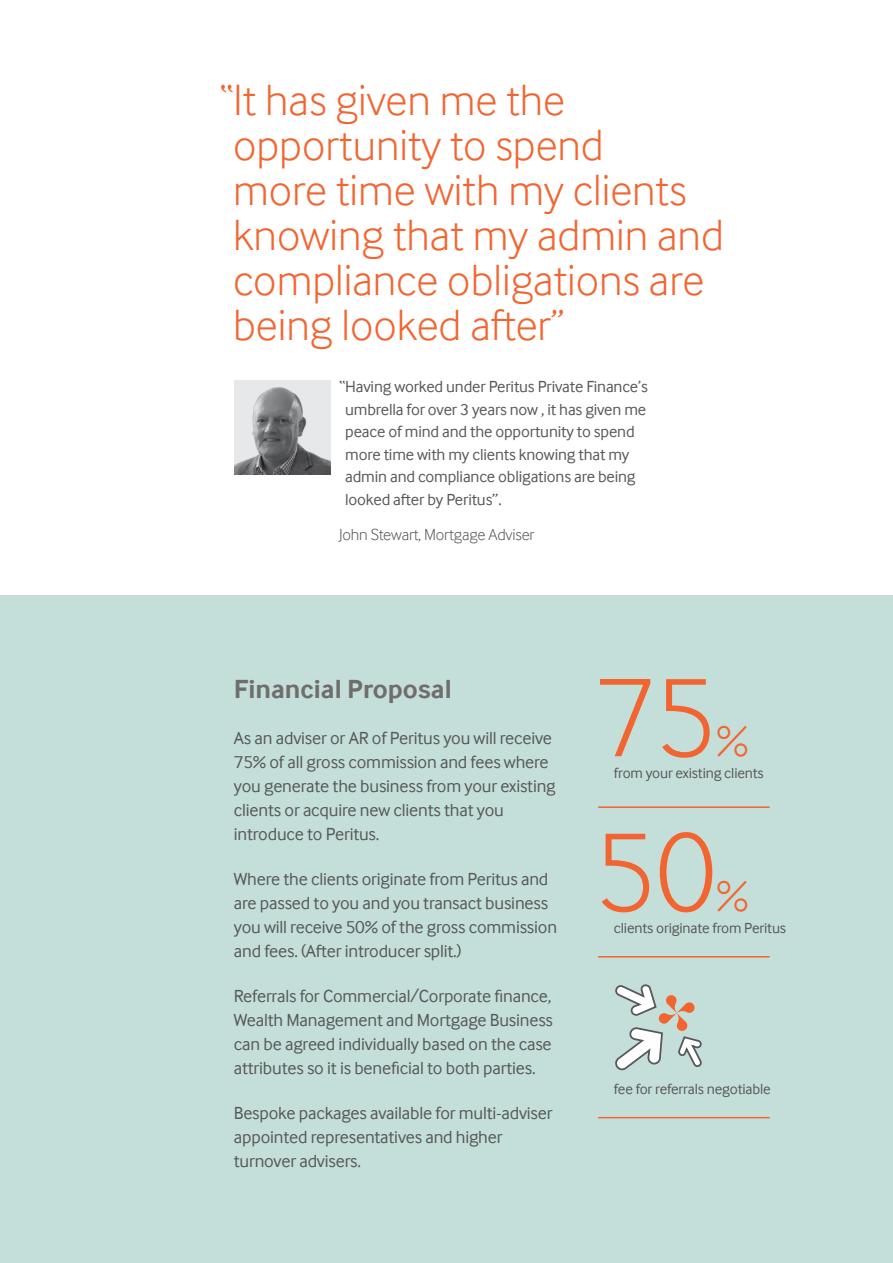
<style>
.page{position:relative;width:893px;height:1263px;background:#fff}
.page>*{position:absolute;margin:0;border:0;box-sizing:border-box;transform-origin:0 0}
.t1{font:300 117px "Inter Face";color:#f26531}
.t2{font:300 45px/45px "Inter Face";color:#f26531}
.t3{font:700 27px "Inter Face";color:#706e6d}
.t4{font:18px/24px "Inter Face";letter-spacing:-.01em;color:#575857}
.t5{font:16.5px/22.5px "Inter Face";letter-spacing:-.01em;color:#575857}
.t6{font:300 16.5px "Inter Face";letter-spacing:-.01em;color:#575857}
.t7{font:15px "Inter Face";letter-spacing:-.01em;color:#575857}
</style>
<div class="page">
<div style="left:0;top:595px;width:893px;height:668px;background:#c4dfda"></div>
<div style="left:234px;top:380px;width:97px;height:94px;background:#e6e7e8"></div>
<img style="left:234px;top:387px;width:97px;height:87px">
<hr style="left:598px;top:806px;width:172px;height:2px;background:#f26531">
<hr style="left:598px;top:956px;width:172px;height:1px;background:#f26531">
<svg style="left:615px;top:984px;width:87px;height:87px"></svg>
<hr style="left:598px;top:1117px;width:172px;height:1px;background:#f26531">
<h2 class="t2" style="left:220px;top:77px;width:505px">“It has given me the opportunity to spend<br>more time with my clients knowing that my admin and compliance obligations are being looked after”</h2>
<p class="t5" style="left:345px;top:375px;width:304px;text-indent:-6px">“Having worked under Peritus Private Finance’s umbrella for over 3 years now , it has given me peace of mind and the opportunity to spend more time with my clients knowing that my admin and compliance obligations are being looked after by Peritus”.</p>
<p class="t6" style="left:339px;top:525px;width:197px">John Stewart, Mortgage Adviser</p>
<h3 class="t3" style="left:234px;top:674px;width:219px">Financial Proposal</h3>
<p class="t4" style="left:234px;top:725px;width:323px">As an adviser or AR of Peritus you will receive 75% of all gross commission and fees where you generate the business from your existing clients or acquire new clients that you introduce to Peritus.</p>
<p class="t4" style="left:234px;top:867px;width:325px">Where the clients originate from Peritus and are passed to you and you transact business you will receive 50% of the gross commission and fees. (After introducer split.)</p>
<p class="t4" style="left:234px;top:984px;width:321px;text-align:justify">Referrals for Commercial/Corporate finance, Wealth Management and Mortgage Business can be agreed individually based on the case attributes so it is beneficial to both parties.</p>
<p class="t4" style="left:234px;top:1101px;width:320px">Bespoke packages available for multi-adviser appointed representatives and higher turnover advisers.</p>
<h1 class="t1" style="left:595px;top:651px;width:122px">75</h1>
<h2 class="t2" style="left:716px;top:718px;width:34px">%</h2>
<p class="t7" style="left:614px;top:764px;width:151px">from your existing clients</p>
<h1 class="t1" style="left:595px;top:806px;width:122px">50</h1>
<h2 class="t2" style="left:716px;top:873px;width:34px">%</h2>
<p class="t7" style="left:614px;top:919px;width:174px">clients originate from Peritus</p>
<p class="t7" style="left:614px;top:1080px;width:158px">fee for referrals negotiable</p>
</div>
